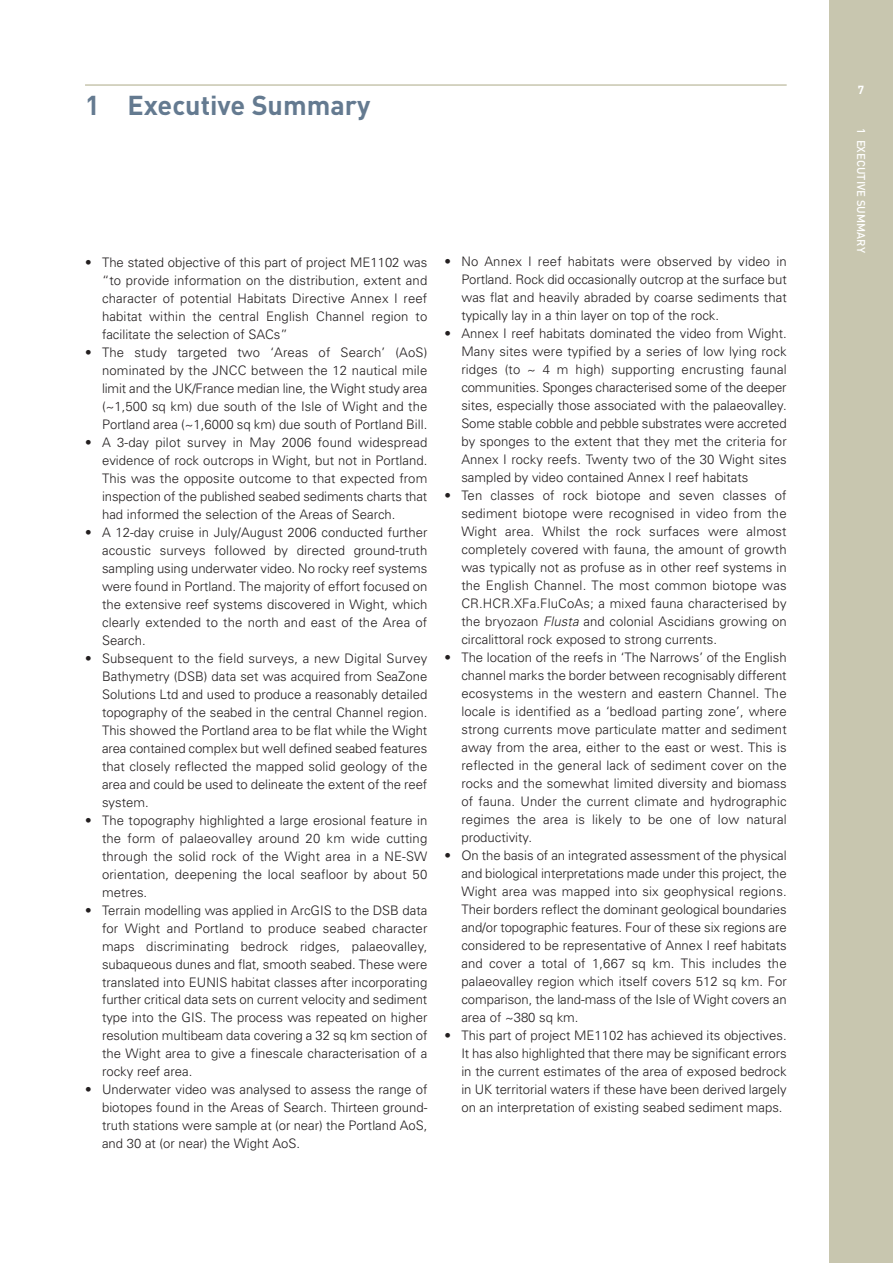
<style>
.page{position:relative;width:893px;height:1263px;background:#fff}
.page>*{position:absolute;margin:0;border:0;box-sizing:border-box;transform-origin:0 0}
.t1{font:700 27px "DIN";color:#647a90}
.t2{font:300 13.2px/18px "Univers";color:#231f20;text-align:justify}
.t3{font:700 11.7px "DIN";color:#fff}
.t4{font:500 11.25px "DIN";color:#fff}
.s1{font-style:italic}
</style>
<div class="page">
<div style="left:829px;top:0;width:64px;height:1263px;background:#c8c6af"></div>
<hr style="left:85px;top:84px;width:702px;height:2px;background:#c8c6af">
<h1 class="t1" style="left:85px;top:90px;width:287px">1 Executive Summary</h1>
<p class="t2" style="left:102px;top:254px;width:327px;text-indent:-17px">• The stated objective of this part of project ME1102 was “to provide information on the distribution, extent and character of potential Habitats Directive Annex I reef habitat within the central English Channel region to facilitate the selection of SACs”</p>
<p class="t2" style="left:102px;top:344px;width:327px;text-indent:-17px">• The study targeted two ‘Areas of Search’ (AoS) nominated by the JNCC between the 12 nautical mile limit and the UK/France median line, the Wight study area (~1,500 sq km) due south of the Isle of Wight and the Portland area (~1,6000 sq km) due south of Portland Bill.</p>
<p class="t2" style="left:102px;top:434px;width:327px;text-indent:-17px">• A 3-day pilot survey in May 2006 found widespread evidence of rock outcrops in Wight, but not in Portland.<br>This was the opposite outcome to that expected from inspection of the published seabed sediments charts that had informed the selection of the Areas of Search.</p>
<p class="t2" style="left:102px;top:524px;width:327px;text-indent:-17px">• A 12-day cruise in July/August 2006 conducted further acoustic surveys followed by directed ground-truth sampling using underwater video. No rocky reef systems were found in Portland. The majority of effort focused on the extensive reef systems discovered in Wight, which clearly extended to the north and east of the Area of Search.</p>
<p class="t2" style="left:102px;top:650px;width:327px;text-indent:-17px">• Subsequent to the field surveys, a new Digital Survey Bathymetry (DSB) data set was acquired from SeaZone Solutions Ltd and used to produce a reasonably detailed topography of the seabed in the central Channel region.<br>This showed the Portland area to be flat while the Wight area contained complex but well defined seabed features that closely reflected the mapped solid geology of the area and could be used to delineate the extent of the reef system.</p>
<p class="t2" style="left:102px;top:812px;width:327px;text-indent:-17px">• The topography highlighted a large erosional feature in the form of palaeovalley around 20 km wide cutting through the solid rock of the Wight area in a NE-SW orientation, deepening the local seafloor by about 50 metres.</p>
<p class="t2" style="left:102px;top:902px;width:327px;text-indent:-17px">• Terrain modelling was applied in ArcGIS to the DSB data for Wight and Portland to produce seabed character maps discriminating bedrock ridges, palaeovalley, subaqueous dunes and flat, smooth seabed. These were translated into EUNIS habitat classes after incorporating further critical data sets on current velocity and sediment type into the GIS. The process was repeated on higher resolution multibeam data covering a 32 sq km section of the Wight area to give a finescale characterisation of a rocky reef area.</p>
<p class="t2" style="left:102px;top:1082px;width:327px;text-indent:-17px">• Underwater video was analysed to assess the range of biotopes found in the Areas of Search. Thirteen ground&shy;truth stations were sample at (or near) the Portland AoS, and 30 at (or near) the Wight AoS.</p>
<p class="t2" style="left:461px;top:254px;width:327px;text-indent:-17px">• No Annex I reef habitats were observed by video in Portland. Rock did occasionally outcrop at the surface but was flat and heavily abraded by coarse sediments that typically lay in a thin layer on top of the rock.</p>
<p class="t2" style="left:461px;top:326px;width:327px;text-indent:-17px">• Annex I reef habitats dominated the video from Wight.<br>Many sites were typified by a series of low lying rock ridges (to ~ 4 m high) supporting encrusting faunal communities. Sponges characterised some of the deeper sites, especially those associated with the palaeovalley.<br>Some stable cobble and pebble substrates were accreted by sponges to the extent that they met the criteria for Annex I rocky reefs. Twenty two of the 30 Wight sites sampled by video contained Annex I reef habitats</p>
<p class="t2" style="left:461px;top:488px;width:327px;text-indent:-17px">• Ten classes of rock biotope and seven classes of sediment biotope were recognised in video from the Wight area. Whilst the rock surfaces were almost completely covered with fauna, the amount of growth was typically not as profuse as in other reef systems in the English Channel. The most common biotope was CR.HCR.XFa.FluCoAs; a mixed fauna characterised by the bryozaon <span class="s1">Flusta</span> and colonial Ascidians growing on circalittoral rock exposed to strong currents.</p>
<p class="t2" style="left:461px;top:650px;width:327px;text-indent:-17px">• The location of the reefs in ‘The Narrows’ of the English channel marks the border between recognisably different ecosystems in the western and eastern Channel. The locale is identified as a ‘bedload parting zone’, where strong currents move particulate matter and sediment away from the area, either to the east or west. This is reflected in the general lack of sediment cover on the rocks and the somewhat limited diversity and biomass of fauna. Under the current climate and hydrographic regimes the area is likely to be one of low natural productivity.</p>
<p class="t2" style="left:461px;top:848px;width:327px;text-indent:-17px">• On the basis of an integrated assessment of the physical and biological interpretations made under this project, the Wight area was mapped into six geophysical regions.<br>Their borders reflect the dominant geological boundaries and/or topographic features. Four of these six regions are considered to be representative of Annex I reef habitats and cover a total of 1,667 sq km. This includes the palaeovalley region which itself covers 512 sq km. For comparison, the land-mass of the Isle of Wight covers an area of ~380 sq km.</p>
<p class="t2" style="left:461px;top:1028px;width:327px;text-indent:-17px">• This part of project ME1102 has achieved its objectives.<br>It has also highlighted that there may be significant errors in the current estimates of the area of exposed bedrock in UK territorial waters if these have been derived largely on an interpretation of existing seabed sediment maps.</p>
<p class="t3" style="left:858px;top:83px;width:8px">7</p>
<p class="t4" style="left:868px;top:128px;width:127px;rotate:90deg">1 EXECUTIVE SUMMARY</p>
</div>
